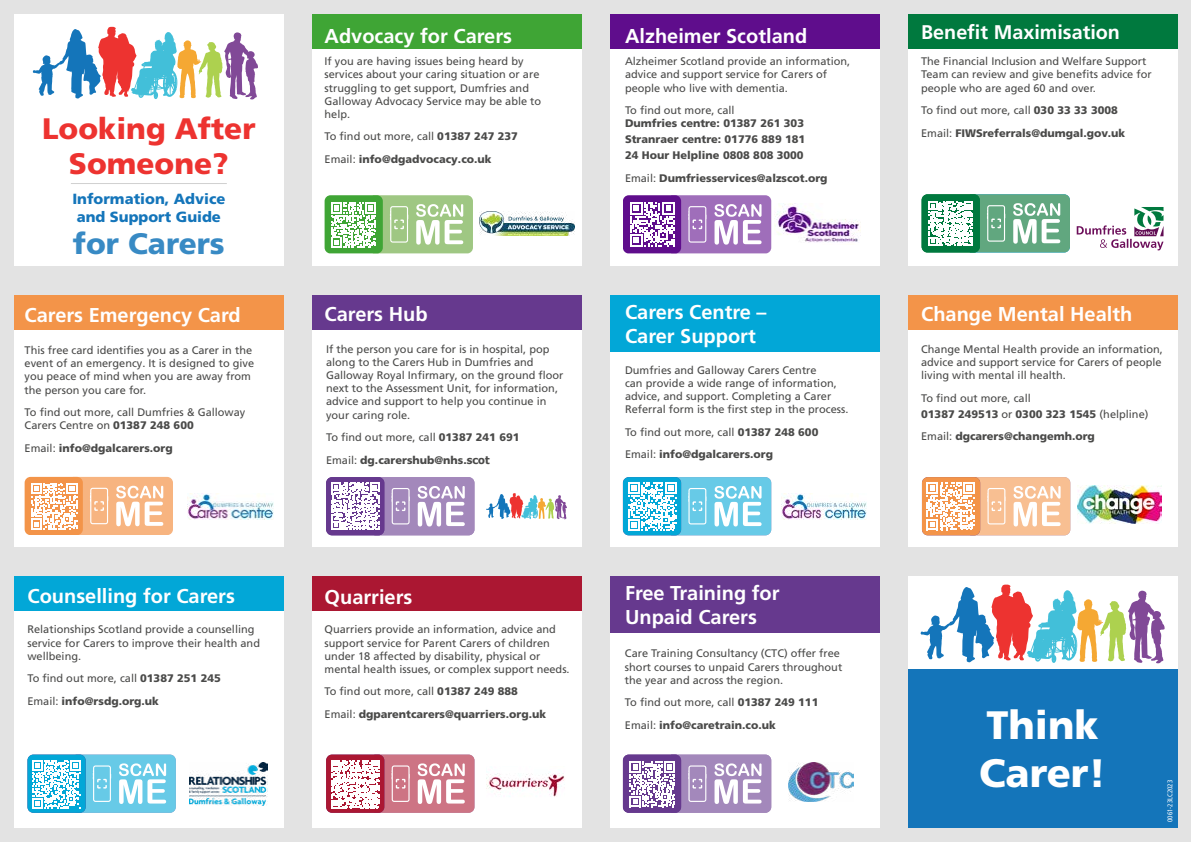
<style>
.page{position:relative;width:1191px;height:842px;background:#e3e3e3}
.page>*{position:absolute;margin:0;border:0;box-sizing:border-box;transform-origin:0 0}
.t1{font:900 39.7px/47.6px "Frutiger LT Pro";color:#fff}
.t2{font:900 29.6px/35.6px "Frutiger LT Pro";color:#ed3330;text-align:center}
.t3{font:900 29.6px "Frutiger LT Pro";color:#388ac4}
.t4{font:700 20px/24px "Frutiger LT Pro";color:#fff}
.t5{font:700 19.8px "Frutiger LT Pro";color:#fff}
.t6{font:900 14.7px/17.7px "Frutiger LT Pro";color:#1475ba;text-align:center}
.t7{font:11px/13.2px "Frutiger LT Pro";color:#4a4a49}
.t8{font:900 11px/22.5px "Frutiger LT Pro";color:#4a4a49}
.t9{font:condensed 7px "Frutiger LT Pro";color:#fff}
.s1{font-weight:900}
.s2{font-weight:400}
.s3{font-family:"Tahoma";font-weight:700}
</style>
<div class="page">
<div style="left:312px;top:576px;width:270px;height:251px;background:#fff"></div>
<div style="left:312px;top:576px;width:270px;height:35px;background:#ab1732"></div>
<div style="left:14px;top:576px;width:269px;height:251px;background:#fff"></div>
<div style="left:14px;top:576px;width:269px;height:35px;background:#02a7d7"></div>
<div style="left:908px;top:295px;width:269px;height:252px;background:#fff"></div>
<div style="left:908px;top:295px;width:269px;height:35px;background:#f39449"></div>
<div style="left:610px;top:295px;width:269px;height:252px;background:#fff"></div>
<div style="left:610px;top:295px;width:269px;height:57px;background:#02a7d7"></div>
<div style="left:312px;top:295px;width:270px;height:252px;background:#fff"></div>
<div style="left:14px;top:295px;width:269px;height:252px;background:#fff"></div>
<div style="left:14px;top:295px;width:269px;height:35px;background:#f39449"></div>
<div style="left:312px;top:295px;width:270px;height:35px;background:#66398e"></div>
<div style="left:312px;top:14px;width:270px;height:252px;background:#fff"></div>
<div style="left:610px;top:14px;width:269px;height:252px;background:#fff"></div>
<div style="left:610px;top:14px;width:269px;height:35px;background:#5f0d8c"></div>
<div style="left:312px;top:14px;width:270px;height:35px;background:#3fa535"></div>
<div style="left:14px;top:14px;width:269px;height:252px;background:#fff"></div>
<div style="left:908px;top:14px;width:269px;height:252px;background:#fff"></div>
<div style="left:610px;top:576px;width:269px;height:251px;background:#fff"></div>
<div style="left:908px;top:576px;width:269px;height:251px;background:#fff"></div>
<img style="left:775px;top:204px;width:84px;height:39px">
<svg style="left:1163px;top:207px;width:1px;height:30px"></svg>
<svg style="left:1076px;top:207px;width:87px;height:43px"></svg>
<svg style="left:486px;top:493px;width:81px;height:26px"></svg>
<img style="left:781px;top:493px;width:86px;height:27px">
<img style="left:188px;top:493px;width:85px;height:27px">
<img style="left:1077px;top:485px;width:84px;height:39px">
<div style="left:908px;top:14px;width:269px;height:35px;background:#00793e"></div>
<div style="left:610px;top:576px;width:269px;height:57px;background:#66398e"></div>
<svg style="left:324px;top:195px;width:149px;height:58px"></svg>
<svg style="left:623px;top:195px;width:148px;height:58px"></svg>
<svg style="left:921px;top:194px;width:149px;height:58px"></svg>
<svg style="left:25px;top:477px;width:148px;height:58px"></svg>
<svg style="left:326px;top:477px;width:148px;height:58px"></svg>
<svg style="left:623px;top:477px;width:148px;height:58px"></svg>
<svg style="left:922px;top:477px;width:148px;height:58px"></svg>
<svg style="left:27px;top:754px;width:149px;height:59px"></svg>
<svg style="left:326px;top:754px;width:148px;height:59px"></svg>
<svg style="left:623px;top:754px;width:148px;height:59px"></svg>
<img style="left:486px;top:771px;width:79px;height:26px">
<img style="left:789px;top:763px;width:64px;height:39px">
<img style="left:479px;top:211px;width:95px;height:25px">
<img style="left:190px;top:762px;width:77px;height:43px">
<svg style="left:920px;top:584px;width:244px;height:79px"></svg>
<div style="left:908px;top:669px;width:269px;height:158px;background:#1475ba"></div>
<svg style="left:33px;top:26px;width:225px;height:74px"></svg>
<hr style="left:71px;top:183px;width:156px;height:1px;background:#d0d0d0">
<h2 class="t2" style="left:42px;top:110px;width:215px">Looking After<br>Someone?</h2>
<h3 class="t6" style="left:72px;top:190px;width:155px">Information, Advice and Support Guide</h3>
<h2 class="t3" style="left:73px;top:226px;width:153px">for Carers</h2>
<h3 class="t4" style="left:25px;top:304px;width:217px">Carers Emergency Card</h3>
<p class="t7" style="left:25px;top:344px;width:231px">This free card identifies you as a Carer in the event of an emergency. It is designed to give you peace of mind when you are away from the person you care for.</p>
<p class="t7" style="left:25px;top:406px;width:222px">To find out more, call Dumfries &amp; Galloway<br>Carers Centre on <span class="s1">01387 248 600</span></p>
<p class="t8" style="left:25px;top:437px;width:150px"><span class="s2">Email:</span> info@dgalcarers.org</p>
<h3 class="t4" style="left:27px;top:584px;width:209px">Counselling for Carers</h3>
<p class="t7" style="left:27px;top:623px;width:234px">Relationships Scotland provide a counselling service for Carers to improve their health and wellbeing.</p>
<p class="t8" style="left:27px;top:667px;width:195px"><span class="s2">To find out more, call</span> 01387 251 245<br><span class="s2">Email:</span> info@rsdg.org.uk</p>
<h3 class="t4" style="left:324px;top:24px;width:189px">Advocacy for Carers</h3>
<h3 class="t4" style="left:625px;top:24px;width:184px">Alzheimer Scotland</h3>
<p class="t7" style="left:625px;top:55px;width:227px">Alzheimer Scotland provide an information, advice and support service for Carers of people who live with dementia.</p>
<p class="t7" style="left:625px;top:104px;width:111px">To find out more, call</p>
<p class="t8" style="left:625px;top:115px;width:182px;line-height:16px;text-align:justify">Dumfries centre: 01387 261 303<br>Stranraer centre: 01776 889 181<br>24 Hour Helpline 0808 808 3000</p>
<p class="t8" style="left:625px;top:167px;width:204px"><span class="s2">Email:</span> Dumfriesservices@alzscot.org</p>
<p class="t7" style="left:324px;top:55px;width:218px">If you are having issues being heard by services about your caring situation or are struggling to get support, Dumfries and Galloway Advocacy Service may be able to help.</p>
<p class="t8" style="left:324px;top:125px;width:195px"><span class="s2">To find out more, call</span> 01387 247 237<br><span class="s2">Email:</span> info@dgadvocacy.co.uk</p>
<h3 class="t5" style="left:921px;top:21px;width:200px">Benefit Maximisation</h3>
<p class="t7" style="left:921px;top:55px;width:232px">The Financial Inclusion and Welfare Support<br>Team can review and give benefits advice for people who are aged 60 and over.</p>
<p class="t8" style="left:921px;top:99px;width:205px"><span class="s2">To find out more, call</span> 030 33 33 3008<br><span class="s2">Email:</span> FIWSreferrals@dumgal.gov.uk</p>
<h3 class="t4" style="left:324px;top:302px;width:104px">Carers Hub</h3>
<p class="t7" style="left:326px;top:342px;width:239px">If the person you care for is in hospital, pop along to the Carers Hub in Dumfries and Galloway Royal Infirmary, on the ground floor next to the Assessment Unit, for information, advice and support to help you continue in your caring role.</p>
<p class="t8" style="left:326px;top:426px;width:195px"><span class="s2">To find out more, call</span> 01387 241 691<br><span class="s2">Email:</span> dg.carershub@nhs.<span class="s3">scot</span></p>
<h3 class="t4" style="left:324px;top:585px;width:89px">Quarriers</h3>
<p class="t7" style="left:324px;top:623px;width:246px">Quarriers provide an information, advice and support service for Parent Carers of children under 18 affected by disability, physical or mental health issues, or complex support needs.</p>
<p class="t8" style="left:324px;top:680px;width:223px"><span class="s2">To find out more, call</span> 01387 249 888<br><span class="s2">Email:</span> dgparentcarers@quarriers.org.uk</p>
<h3 class="t4" style="left:625px;top:300px;width:143px">Carers Centre –<br>Carer Support</h3>
<h3 class="t4" style="left:921px;top:302px;width:213px">Change Mental Health</h3>
<p class="t7" style="left:921px;top:342px;width:243px;text-align:justify">Change Mental Health provide an information, advice and support service for Carers of people living with mental ill health.</p>
<p class="t7" style="left:921px;top:390px;width:229px;line-height:16px">To find out more, call<br><span class="s1">01387 249513</span> or <span class="s1">0300 323 1545</span> (helpline)</p>
<p class="t8" style="left:921px;top:425px;width:175px"><span class="s2">Email:</span> dgcarers@changemh.org</p>
<p class="t7" style="left:625px;top:364px;width:225px">Dumfries and Galloway Carers Centre<br>can provide a wide range of information, advice, and support. Completing a Carer Referral form is the first step in the process.</p>
<p class="t8" style="left:625px;top:421px;width:195px"><span class="s2">To find out more, call</span> 01387 248 600<br><span class="s2">Email:</span> info@dgalcarers.org</p>
<h3 class="t4" style="left:625px;top:581px;width:156px">Free Training for<br>Unpaid Carers</h3>
<p class="t7" style="left:625px;top:647px;width:219px">Care Training Consultancy (CTC) offer free short courses to unpaid Carers throughout the year and across the region.</p>
<p class="t8" style="left:625px;top:691px;width:195px"><span class="s2">To find out more, call</span> 01387 249 111<br><span class="s2">Email:</span> info@caretrain.co.uk</p>
<h1 class="t1" style="left:979px;top:701px;width:129px">Think<br>Carer!</h1>
<p class="t9" style="left:1165px;top:822px;width:44px;rotate:-90deg">0061-23LC2023</p>
</div>
